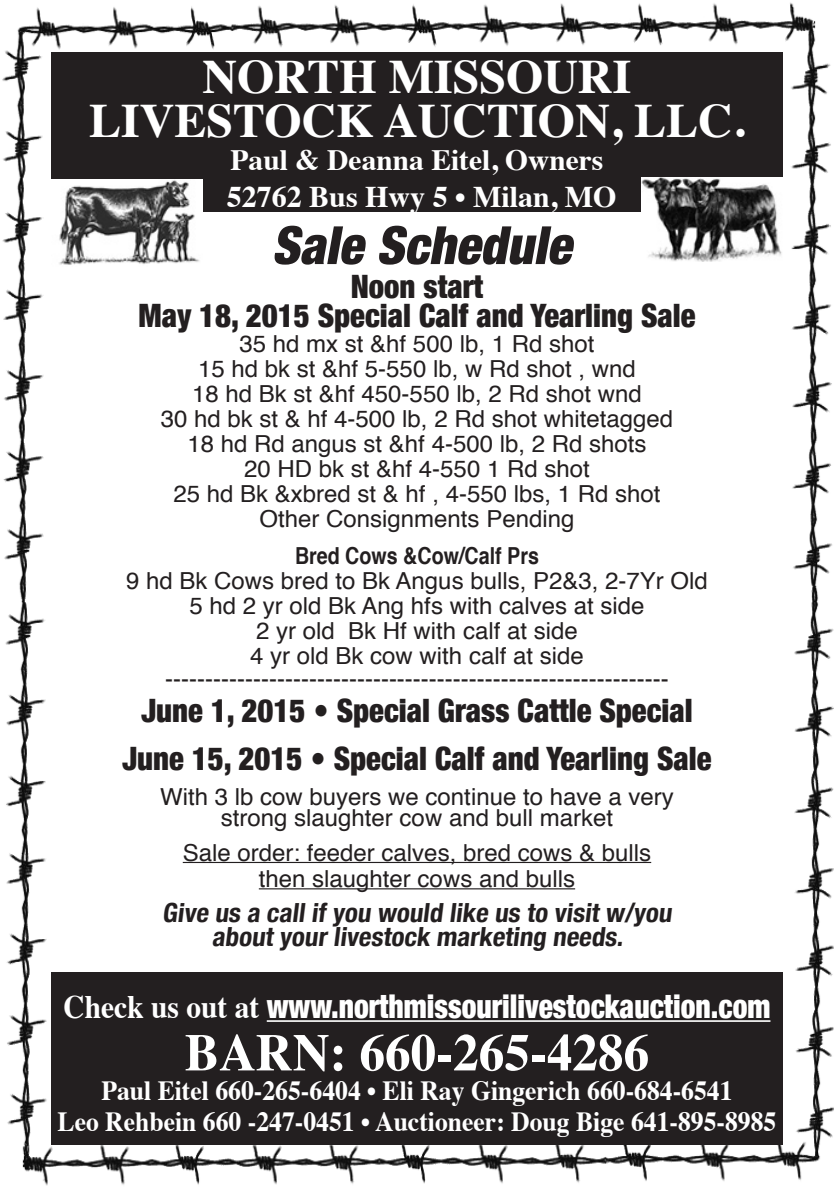
<style>
.page{position:relative;width:834px;height:1188px;background:#fff}
.page>*{position:absolute;margin:0;border:0;box-sizing:border-box;transform-origin:0 0}
.t1{font:italic 900 condensed 52.8px "Helvetica Neue";color:#231f20}
.t2{font:700 52.5px "Times";color:#fff}
.t3{font:700 48px/43.2px "Times";color:#fff;text-align:center}
.t4{font:900 condensed 32.7px "Helvetica Neue";color:#fff;scale:.9 1}
.t5{font:900 condensed 32.1px/29.1px "Helvetica Neue";color:#231f20;text-align:center;scale:.95 1}
.t6{font:700 30px "Times";color:#fff}
.t7{font:700 29.4px "Times";color:#fff}
.t8{font:700 27.6px/30px "Times";color:#fff;text-align:center;scale:.93 1}
.t9{font:700 condensed 26.4px/23.4px "Helvetica Neue";color:#231f20;text-align:center}
.t10{font:23.4px/24.9px "Helvetica";color:#231f20;text-align:center}
.t11{font:700 condensed 23.4px "Helvetica";color:#231f20}
.s1{font-family:"Times";font-weight:700;font-stretch:normal}
</style>
<div class="page">
<img style="left:2px;top:2px;width:832px;height:1184px">
<div style="left:51px;top:52px;width:732px;height:160px;background:#231f20"></div>
<hr style="left:183px;top:862px;width:468px;height:1px;background:#231f20">
<hr style="left:259px;top:888px;width:316px;height:1px;background:#231f20">
<img style="left:641px;top:177px;width:142px;height:84px">
<img style="left:51px;top:180px;width:151px;height:86px">
<div style="left:51px;top:972px;width:732px;height:172px;background:#231f20"></div>
<hr style="left:267px;top:1020px;width:503px;height:2px;background:#fff">
<h3 class="t3" style="left:89px;top:50px;width:657px">NORTH MISSOURI<br>LIVESTOCK AUCTION, LLC.</h3>
<p class="t7" style="left:230px;top:132px;width:374px">Paul &amp; Deanna Eitel, Owners</p>
<p class="t6" style="left:227px;top:168px;width:391px">52762 Bus Hwy 5 • Milan, MO</p>
<h1 class="t1" style="left:272px;top:202px;width:315px">SaleSchedule</h1>
<h3 class="t5" style="left:138px;top:270px;width:588px">Noon start<br>May 18, 2015 Special Calf and Yearling Sale</h3>
<p class="t10" style="left:161px;top:332px;width:514px">35 hd mx st &amp;hf 500 lb, 1 Rd shot<br>15 hd bk st &amp;hf 5-550 lb, w Rd shot , wnd<br>18 hd Bk st &amp;hf 450-550 lb, 2 Rd shot wnd<br>30 hd bk st &amp; hf 4-500 lb, 2 Rd shot whitetagged 18 hd Rd angus st &amp;hf 4-500 lb, 2 Rd shots<br>20 HD bk st &amp;hf 4-550 1 Rd shot<br>25 hd Bk &amp;xbred st &amp; hf , 4-550 lbs, 1 Rd shot Other Consignments Pending</p>
<p class="t11" style="left:295px;top:541px;width:245px">Bred Cows &amp;Cow/Calf Prs</p>
<p class="t10" style="left:126px;top:569px;width:583px">9 hd Bk Cows bred to Bk Angus bulls, P2&amp;3, 2-7Yr Old 5 hd 2 yr old Bk Ang hfs with calves at side<br>2 yr old Bk Hf with calf at side<br>4 yr old Bk cow with calf at side ---------------------------------------------------------------</p>
<h3 class="t5" style="left:122px;top:685px;width:621px;line-height:47.4px">June 1, 2015 • Special Grass Cattle Special<br>June 15, 2015 • Special Calf and Yearling Sale</h3>
<p class="t10" style="left:160px;top:787px;width:515px;line-height:20.4px">With 3 lb cow buyers we continue to have a very strong slaughter cow and bull market</p>
<p class="t10" style="left:183px;top:840px;width:470px;line-height:26.4px">Sale order: feeder calves, bred cows &amp; bulls then slaughter cows and bulls</p>
<p class="t9" style="left:162px;top:899px;width:516px">Give us a callifyou would like us to visitw/you aboutyourlivestock marketing needs.</p>
<h3 class="t4" style="left:63px;top:979px;width:787px"><span class="s1">Check us out at</span> www.northmissourilivestockauction.com</h3>
<h2 class="t2" style="left:185px;top:1002px;width:466px">BARN: 660-265-4286</h2>
<p class="t8" style="left:58px;top:1073px;width:774px">Paul Eitel 660-265-6404 • Eli Ray Gingerich 660-684-6541<br>Leo Rehbein 660 -247-0451 • Auctioneer: Doug Bige 641-895-8985</p>
</div>
